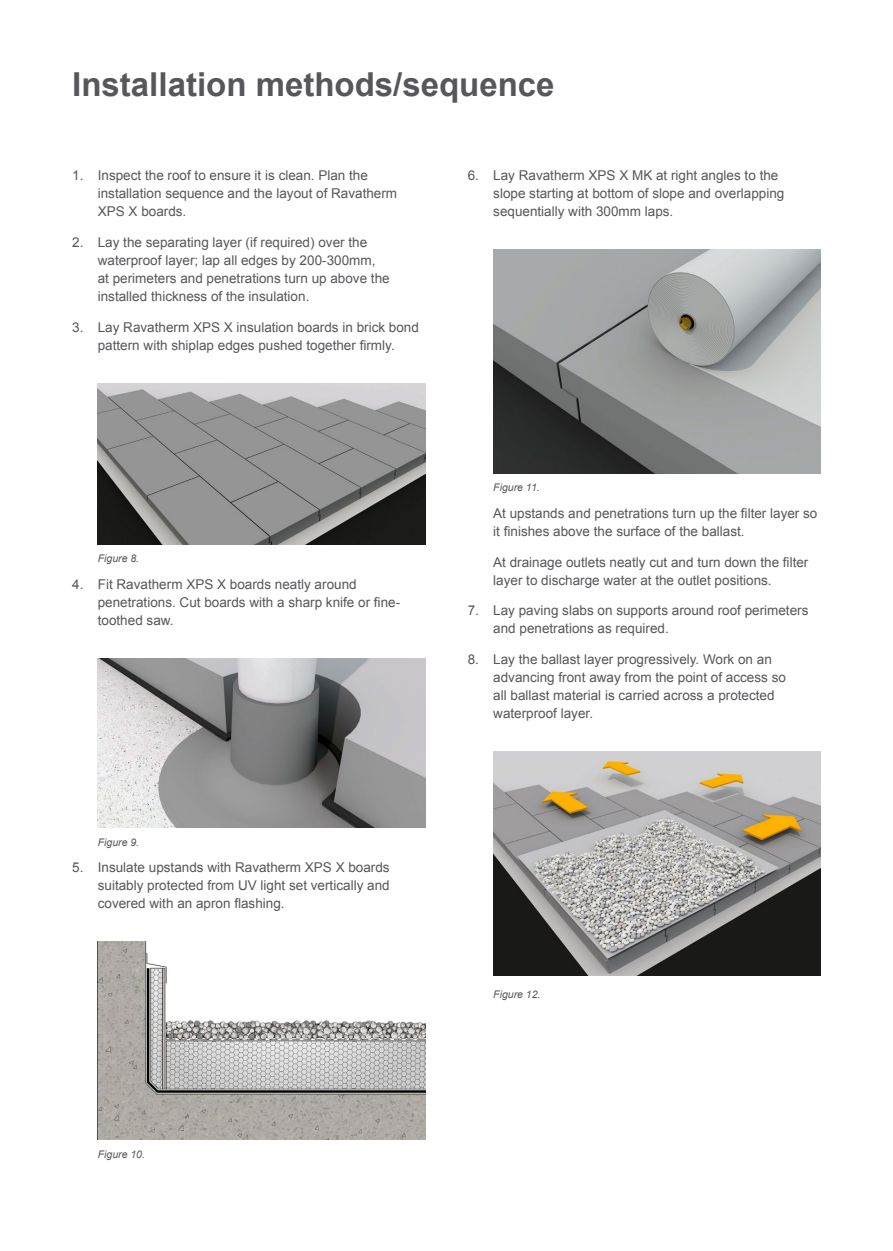
<style>
.page{position:relative;width:893px;height:1251px;background:#fff}
.page>*{position:absolute;margin:0;border:0;box-sizing:border-box;transform-origin:0 0}
.t1{font:700 33px "Arial";color:#57565b}
.t2{font:13.5px/18px "Arial";color:#57565b}
.t3{font:italic 10.5px "Arial";color:#57565b}
</style>
<div class="page">
<img style="left:98px;top:383px;width:327px;height:161px">
<img style="left:98px;top:658px;width:327px;height:169px">
<img style="left:98px;top:941px;width:327px;height:198px">
<img style="left:493px;top:249px;width:328px;height:224px">
<img style="left:493px;top:751px;width:328px;height:224px">
<h1 class="t1" style="left:72px;top:63px;width:484px">Installation methods/sequence</h1>
<p class="t2" style="left:98px;top:166px;width:301px;text-indent:-26px">1. Inspect the roof to ensure it is clean. Plan the installation sequence and the layout of Ravatherm<br>XPS X boards.</p>
<p class="t2" style="left:98px;top:233px;width:293px;text-indent:-26px">2. Lay the separating layer (if required) over the waterproof layer; lap all edges by 200-300mm, at perimeters and penetrations turn up above the installed thickness of the insulation.</p>
<p class="t2" style="left:72px;top:318px;width:348px;text-align:center">3. Lay Ravatherm XPS X insulation boards in brick bond pattern with shiplap edges pushed together firmly.</p>
<p class="t2" style="left:493px;top:166px;width:293px;text-indent:-26px">6. Lay Ravatherm XPS X MK at right angles to the slope starting at bottom of slope and overlapping sequentially with 300mm laps.</p>
<p class="t3" style="left:98px;top:551px;width:43px">Figure 8.</p>
<p class="t2" style="left:98px;top:575px;width:304px;text-indent:-26px">4. Fit Ravatherm XPS X boards neatly around penetrations. Cut boards with a sharp knife or fine&shy;toothed saw.</p>
<p class="t3" style="left:98px;top:835px;width:43px">Figure 9.</p>
<p class="t2" style="left:98px;top:858px;width:293px;text-align:justify;text-indent:-26px">5. Insulate upstands with Ravatherm XPS X boards suitably protected from UV light set vertically and covered with an apron flashing.</p>
<p class="t3" style="left:493px;top:481px;width:48px">Figure 11.</p>
<p class="t2" style="left:493px;top:504px;width:326px">At upstands and penetrations turn up the filter layer so it finishes above the surface of the ballast.</p>
<p class="t2" style="left:493px;top:553px;width:317px">At drainage outlets neatly cut and turn down the filter layer to discharge water at the outlet positions.</p>
<p class="t2" style="left:493px;top:601px;width:317px;text-indent:-26px">7. Lay paving slabs on supports around roof perimeters and penetrations as required.</p>
<p class="t2" style="left:493px;top:650px;width:294px;text-indent:-26px">8. Lay the ballast layer progressively. Work on an advancing front away from the point of access so all ballast material is carried across a protected waterproof layer.</p>
<p class="t3" style="left:493px;top:987px;width:49px">Figure 12.</p>
<p class="t3" style="left:98px;top:1146px;width:49px">Figure 10.</p>
</div>
